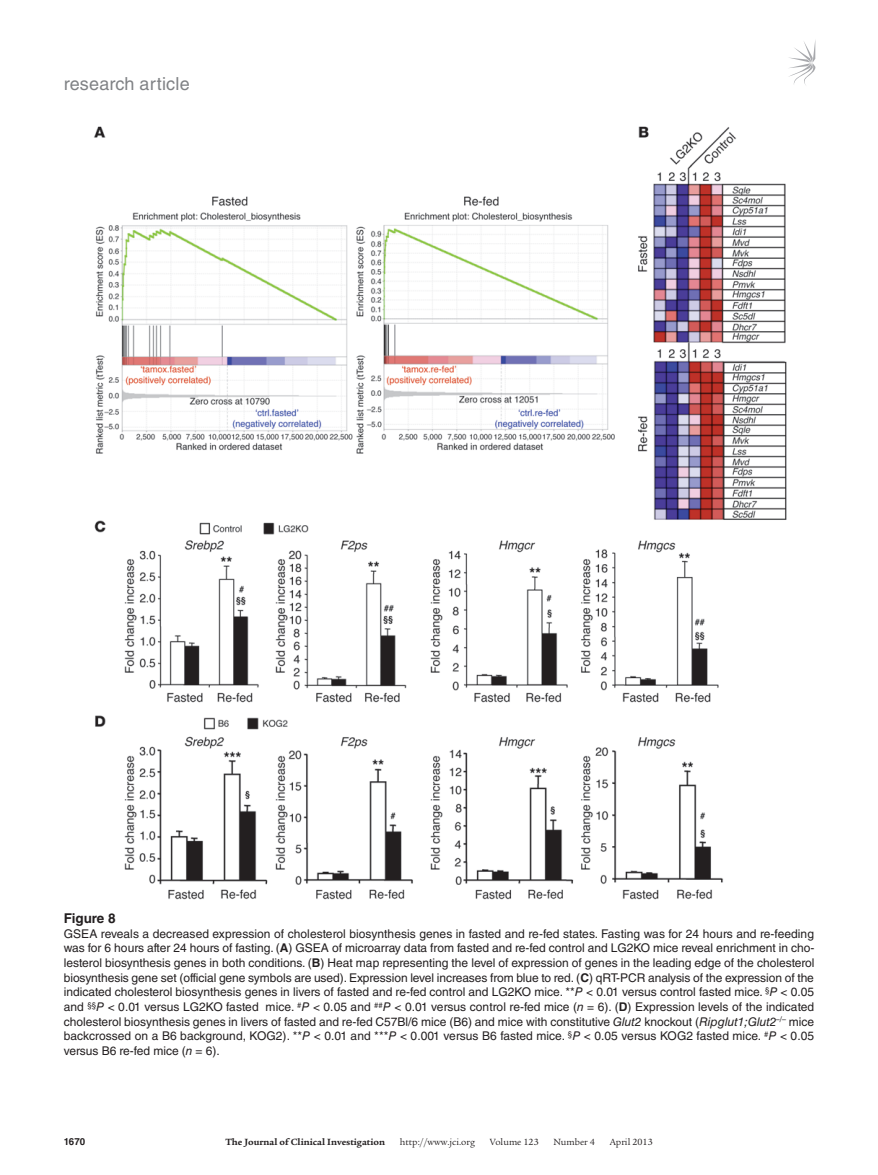
<style>
.page{position:relative;width:878px;height:1175px;background:#fff}
.page>*{position:absolute;margin:0;border:0;box-sizing:border-box;transform-origin:0 0}
.t1{font:18px "Helvetica LT Std";letter-spacing:.01em;color:#808285}
.t2{font:700 13.5px "Helvetica LT Std";color:#231f20}
.t3{font:12px/14.7px "Helvetica LT Std";letter-spacing:.005em;color:#231f20;text-align:justify}
.t4{font:9.75px "Legacy Serif Std";color:#231f20}
.t5{font:700 9.75px "Legacy Serif Std";color:#231f20}
.t6{font:700 9.75px "Helvetica LT Std";color:#231f20}
.s1{font-weight:700}
.s2{font-style:italic}
</style>
<div class="page">
<svg style="left:789px;top:42px;width:26px;height:43px"></svg>
<img style="left:94px;top:126px;width:693px;height:774px">
<h1 class="t1" style="left:64px;top:73px;width:127px">research article</h1>
<p class="t2" style="left:64px;top:910px;width:53px">Figure 8</p>
<p class="t3" style="left:64px;top:926px;width:752px">GSEA reveals a decreased expression of cholesterol biosynthesis genes in fasted and re-fed states. Fasting was for 24 hours and re-feeding was for 6 hours after 24 hours of fasting. (<span class="s1">A</span>) GSEA of microarray data from fasted and re-fed control and LG2KO mice reveal enrichment in cho&shy;lesterol biosynthesis genes in both conditions. (<span class="s1">B</span>) Heat map representing the level of expression of genes in the leading edge of the cholesterol biosynthesis gene set (official gene symbols are used). Expression level increases from blue to red. (<span class="s1">C</span>) qRT-PCR analysis of the expression of the indicated cholesterol biosynthesis genes in livers of fasted and re-fed control and LG2KO mice. **<span class="s2">P</span> &lt; 0.01 versus control fasted mice. <sup>§</sup><span class="s2">P</span> &lt; 0.05 and <sup>§§</sup><span class="s2">P</span> &lt; 0.01 versus LG2KO fasted mice. <sup>#</sup><span class="s2">P</span> &lt; 0.05 and <sup>##</sup><span class="s2">P</span> &lt; 0.01 versus control re-fed mice (<span class="s2">n</span> = 6). (<span class="s1">D</span>) Expression levels of the indicated cholesterol biosynthesis genes in livers of fasted and re-fed C57Bl/6 mice (B6) and mice with constitutive <span class="s2">Glut2</span> knockout (<span class="s2">Ripglut1;Glut2</span><sup>–/–</sup> mice backcrossed on a B6 background, KOG2). **<span class="s2">P</span> &lt; 0.01 and ***<span class="s2">P</span> &lt; 0.001 versus B6 fasted mice. <sup>§</sup><span class="s2">P</span> &lt; 0.05 versus KOG2 fasted mice. <sup>#</sup><span class="s2">P</span> &lt; 0.05 versus B6 re-fed mice (<span class="s2">n</span> = 6).</p>
<p class="t6" style="left:64px;top:1135px;width:23px">1670</p>
<p class="t5" style="left:225px;top:1135px;width:161px">The Journal of Clinical Investigation</p>
<p class="t4" style="left:400px;top:1136px;width:77px">http://www.jci.org</p>
<p class="t4" style="left:489px;top:1136px;width:50px">Volume 123</p>
<p class="t4" style="left:553px;top:1136px;width:43px">Number 4</p>
<p class="t4" style="left:609px;top:1136px;width:45px">April 2013</p>
</div>
